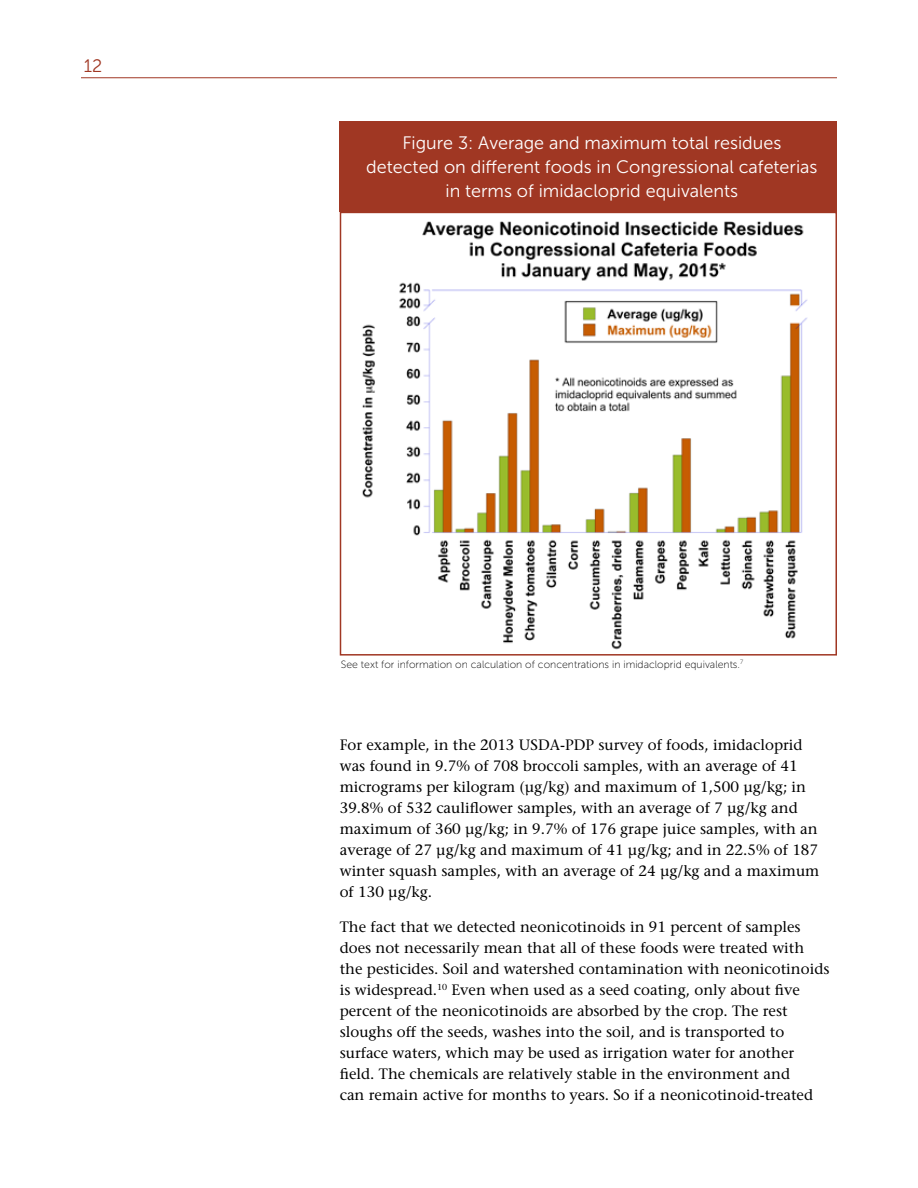
<style>
.page{position:relative;width:918px;height:1188px;background:#fff}
.page>*{position:absolute;margin:0;border:0;box-sizing:border-box;transform-origin:0 0}
.Figure_header{font:18px/24px "Museo Sans 300";color:#fff;text-align:center}
.t1{font:18px "Museo Sans 300";color:#a03723}
.Body_text{font:500 15px/21px "Stone Serif Std";color:#000}
.Body_text-2{font:10.5px "Museo Sans 100";color:#000}
</style>
<div class="page">
<hr style="left:81px;top:77px;width:756px;height:1px;background:#a03723">
<div style="left:340px;top:122px;width:497px;height:90px;background:#a03723"></div>
<img style="left:362px;top:222px;width:446px;height:428px">
<div style="left:340px;top:212px;width:497px;height:444px;border:2px solid #a03723"></div>
<p class="t1" style="left:84px;top:56px;width:20px">12</p>
<p class="Figure_header" style="left:366px;top:131px;width:453px">Figure 3: Average and maximum total residues detected on different foods in Congressional cafeterias in terms of imidacloprid equivalents</p>
<p class="Body_text-2" style="left:341px;top:659px;width:404px">See text for information on calculation of concentrations in imidacloprid equivalents.<sup>7</sup></p>
<p class="Body_text" style="left:340px;top:735px;width:481px">For example, in the 2013 USDA-PDP survey of foods, imidacloprid was found in 9.7% of 708 broccoli samples, with an average of 41 micrograms per kilogram (μg/kg) and maximum of 1,500 μg/kg; in 39.8% of 532 cauliflower samples, with an average of 7 μg/kg and maximum of 360 μg/kg; in 9.7% of 176 grape juice samples, with an average of 27 μg/kg and maximum of 41 μg/kg; and in 22.5% of 187 winter squash samples, with an average of 24 μg/kg and a maximum of 130 μg/kg.</p>
<p class="Body_text" style="left:340px;top:916px;width:491px">The fact that we detected neonicotinoids in 91 percent of samples does not necessarily mean that all of these foods were treated with the pesticides. Soil and watershed contamination with neonicotinoids is widespread.<sup>10</sup> Even when used as a seed coating, only about five percent of the neonicotinoids are absorbed by the crop. The rest sloughs off the seeds, washes into the soil, and is transported to surface waters, which may be used as irrigation water for another field. The chemicals are relatively stable in the environment and<br>can remain active for months to years. So if a neonicotinoid-treated</p>
</div>
